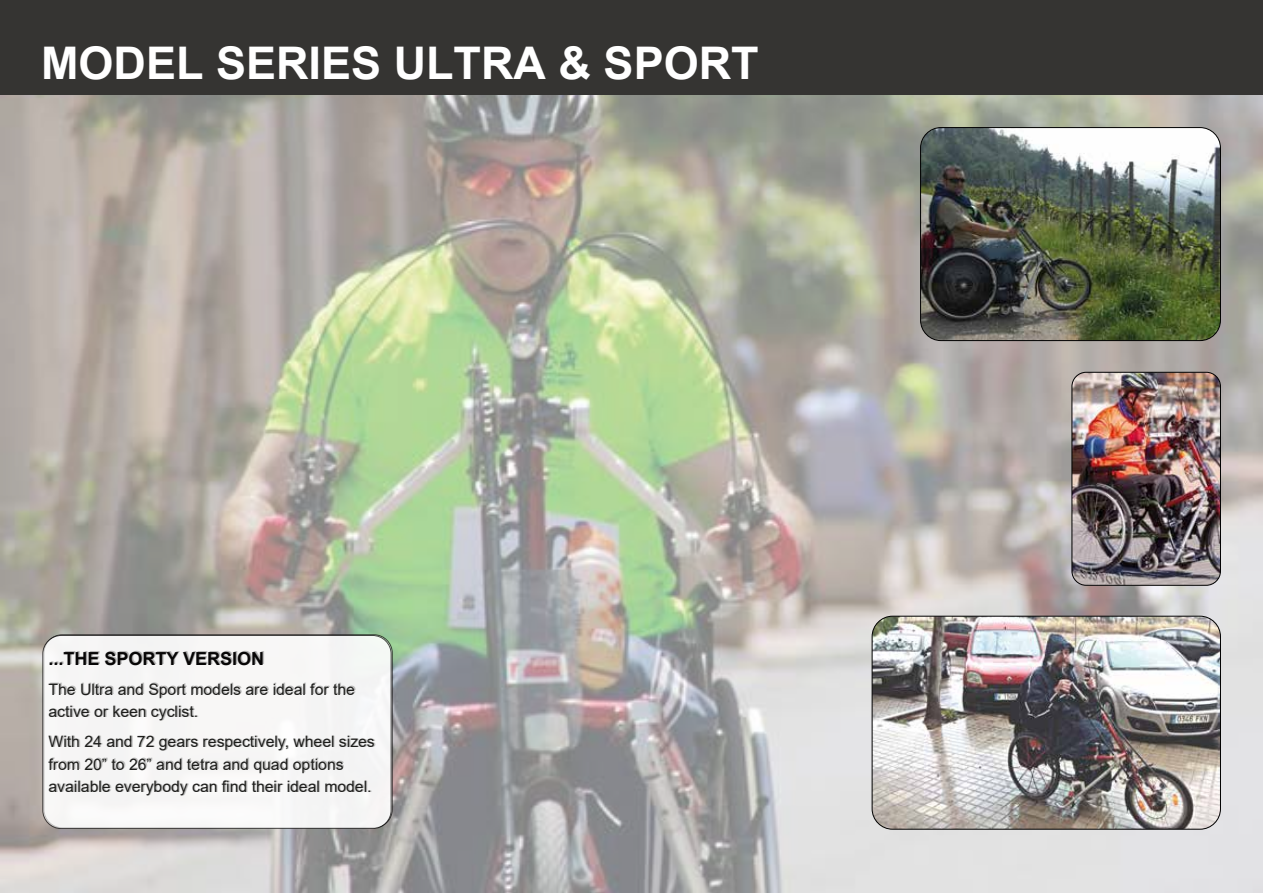
<style>
.page{position:relative;width:1263px;height:893px;background:#fff}
.page>*{position:absolute;margin:0;border:0;box-sizing:border-box;transform-origin:0 0}
.t1{font:700 45px "Arial";color:#fff}
.t2{font:700 18px "Arial";color:#070606}
.t3{font:15.75px/22.5px "Arial";color:#1d1d1b}
</style>
<div class="page">
<img style="left:0;top:94px;width:1263px;height:799px">
<div style="left:0;top:0;width:1263px;height:94px;background:#353432"></div>
<img style="left:920px;top:128px;width:300px;height:213px">
<div style="left:920px;top:127px;width:301px;height:214px;border:1px solid #000;border-radius:20px"></div>
<img style="left:1072px;top:372px;width:148px;height:213px">
<div style="left:1071px;top:372px;width:150px;height:214px;border:1px solid #000;border-radius:14px"></div>
<img style="left:872px;top:616px;width:348px;height:213px">
<div style="left:872px;top:616px;width:349px;height:214px;border:1px solid #000;border-radius:20px"></div>
<div style="left:43px;top:635px;width:348px;height:194px;background:#f6f6f5;border-radius:18px"></div>
<div style="left:43px;top:635px;width:348px;height:194px;border:1px solid #070606;border-radius:18px"></div>
<h1 class="t1" style="left:41px;top:31px;width:719px">MODEL SERIES ULTRA &amp; SPORT</h1>
<p class="t2" style="left:49px;top:646px;width:217px">...THE SPORTY VERSION</p>
<p class="t3" style="left:49px;top:678px;width:308px">The Ultra and Sport models are ideal for the active or keen cyclist.</p>
<p class="t3" style="left:49px;top:730px;width:328px">With 24 and 72 gears respectively, wheel sizes from 20” to 26” and tetra and quad options available everybody can find their ideal model.</p>
</div>
